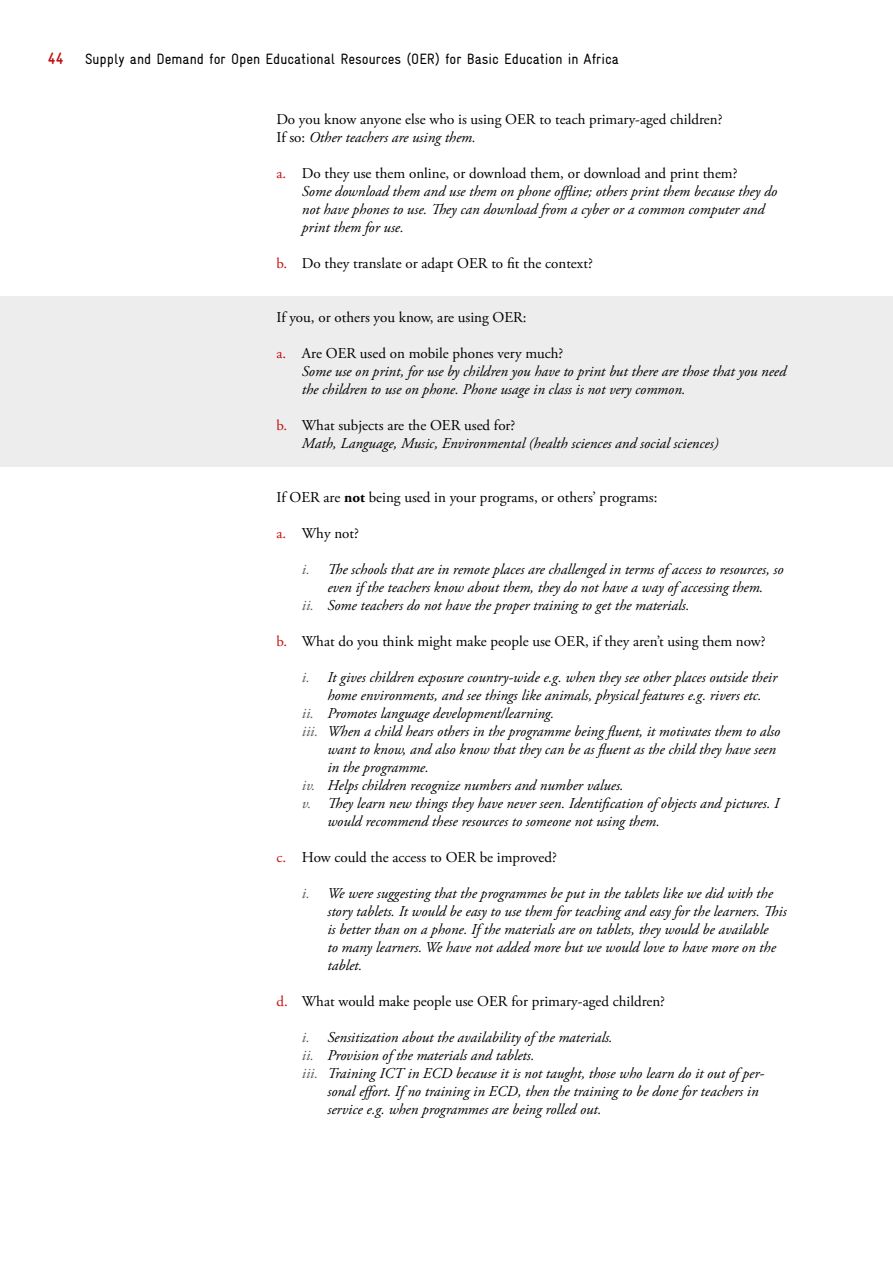
<style>
.page{position:relative;width:893px;height:1263px;background:#fff}
.page>*{position:absolute;margin:0;border:0;box-sizing:border-box;transform-origin:0 0}
.t1{font:700 condensed 16.5px "GIZ Gravur Pro";color:#c31011}
.Fließtext{font:italic 15px/18px "Adobe Garamond Pro";color:#000}
.Fließtext-2{font:15px "Adobe Garamond Pro";color:#000}
.t2{font:condensed 15px "GIZ Gravur Pro";color:#000}
.s1{font-style:normal}
.s2{font-style:normal;color:#c31011}
.s3{color:#c31011}
.s4{font-weight:700}
.s5{color:#575756}
</style>
<div class="page">
<div style="left:0;top:296px;width:893px;height:170px;background:#ededed"></div>
<p class="t1" style="left:48px;top:49px;width:17px">44</p>
<p class="t2" style="left:85px;top:50px;width:535px">Supply and Demand for Open Educational Resources (OER) for Basic Education in Africa</p>
<p class="Fließtext-2" style="left:276px;top:111px;width:448px">Do you know anyone else who is using OER to teach primary-aged children?</p>
<p class="Fließtext" style="left:276px;top:129px;width:201px"><span class="s1">If so:</span> Other teachers are using them.</p>
<p class="Fließtext" style="left:302px;top:165px;width:477px;text-indent:-26px"><span class="s2">a.</span> <span class="s1">Do they use them online, or download them, or download and print them?<br></span>Some download them and use them on phone offline; others print them because they do not have phones to use. They can download from a cyber or a common computer and print them for use.</p>
<p class="Fließtext-2" style="left:276px;top:255px;width:318px"><span class="s3">b.</span> Do they translate or adapt OER to fit the context?</p>
<p class="Fließtext-2" style="left:276px;top:309px;width:252px">If you, or others you know, are using OER:</p>
<p class="Fließtext" style="left:302px;top:345px;width:486px;text-indent:-26px"><span class="s2">a.</span> <span class="s1">Are OER used on mobile phones very much?<br></span>Some use on print, for use by children you have to print but there are those that you need the children to use on phone. Phone usage in class is not very common.</p>
<p class="Fließtext" style="left:302px;top:417px;width:418px;text-indent:-26px"><span class="s2">b.</span> <span class="s1">What subjects are the OER used for?<br></span>Math, Language, Music, Environmental (health sciences and social sciences)</p>
<p class="Fließtext-2" style="left:276px;top:489px;width:383px">If OER are <span class="s4">not</span> being used in your programs, or others’ programs:</p>
<p class="Fließtext-2" style="left:276px;top:525px;width:84px"><span class="s3">a.</span> Why not?</p>
<p class="Fließtext" style="left:302px;top:561px;width:483px;text-align:center"><span class="s5">i.</span> The schools that are in remote places are challenged in terms of access to resources, so even if the teachers know about them, they do not have a way of accessing them.</p>
<p class="Fließtext" style="left:302px;top:597px;width:389px"><span class="s5">ii.</span> Some teachers do not have the proper training to get the materials.</p>
<p class="Fließtext-2" style="left:276px;top:633px;width:491px"><span class="s3">b.</span> What do you think might make people use OER, if they aren’t using them now?</p>
<p class="Fließtext" style="left:327px;top:669px;width:451px;text-indent:-26px"><span class="s5">i.</span> It gives children exposure country-wide e.g. when they see other places outside their home environments, and see things like animals, physical features e.g. rivers etc.</p>
<p class="Fließtext" style="left:302px;top:705px;width:254px"><span class="s5">ii.</span> Promotes language development/learning.</p>
<p class="Fließtext" style="left:327px;top:723px;width:454px;text-indent:-26px"><span class="s5">iii.</span> When a child hears others in the programme being fluent, it motivates them to also want to know, and also know that they can be as fluent as the child they have seen in the programme.</p>
<p class="Fließtext" style="left:302px;top:777px;width:323px"><span class="s5">iv.</span> Helps children recognize numbers and number values.</p>
<p class="Fließtext" style="left:327px;top:795px;width:453px;text-indent:-26px"><span class="s5">v.</span> They learn new things they have never seen. Identification of objects and pictures. I would recommend these resources to someone not using them.</p>
<p class="Fließtext-2" style="left:276px;top:849px;width:282px"><span class="s3">c.</span> How could the access to OER be improved?</p>
<p class="Fließtext" style="left:327px;top:885px;width:461px;text-indent:-26px"><span class="s5">i.</span> We were suggesting that the programmes be put in the tablets like we did with the story tablets. It would be easy to use them for teaching and easy for the learners. This is better than on a phone. If the materials are on tablets, they would be available<br>to many learners. We have not added more but we would love to have more on the tablet.</p>
<p class="Fließtext-2" style="left:276px;top:993px;width:390px"><span class="s3">d.</span> What would make people use OER for primary-aged children?</p>
<p class="Fließtext" style="left:302px;top:1029px;width:312px"><span class="s5">i.</span> Sensitization about the availability of the materials.</p>
<p class="Fließtext" style="left:302px;top:1047px;width:234px"><span class="s5">ii.</span> Provision of the materials and tablets.</p>
<p class="Fließtext" style="left:327px;top:1065px;width:438px;text-indent:-26px"><span class="s5">iii.</span> Training ICT in ECD because it is not taught, those who learn do it out of per&shy;sonal effort. If no training in ECD, then the training to be done for teachers in service e.g. when programmes are being rolled out.</p>
</div>
